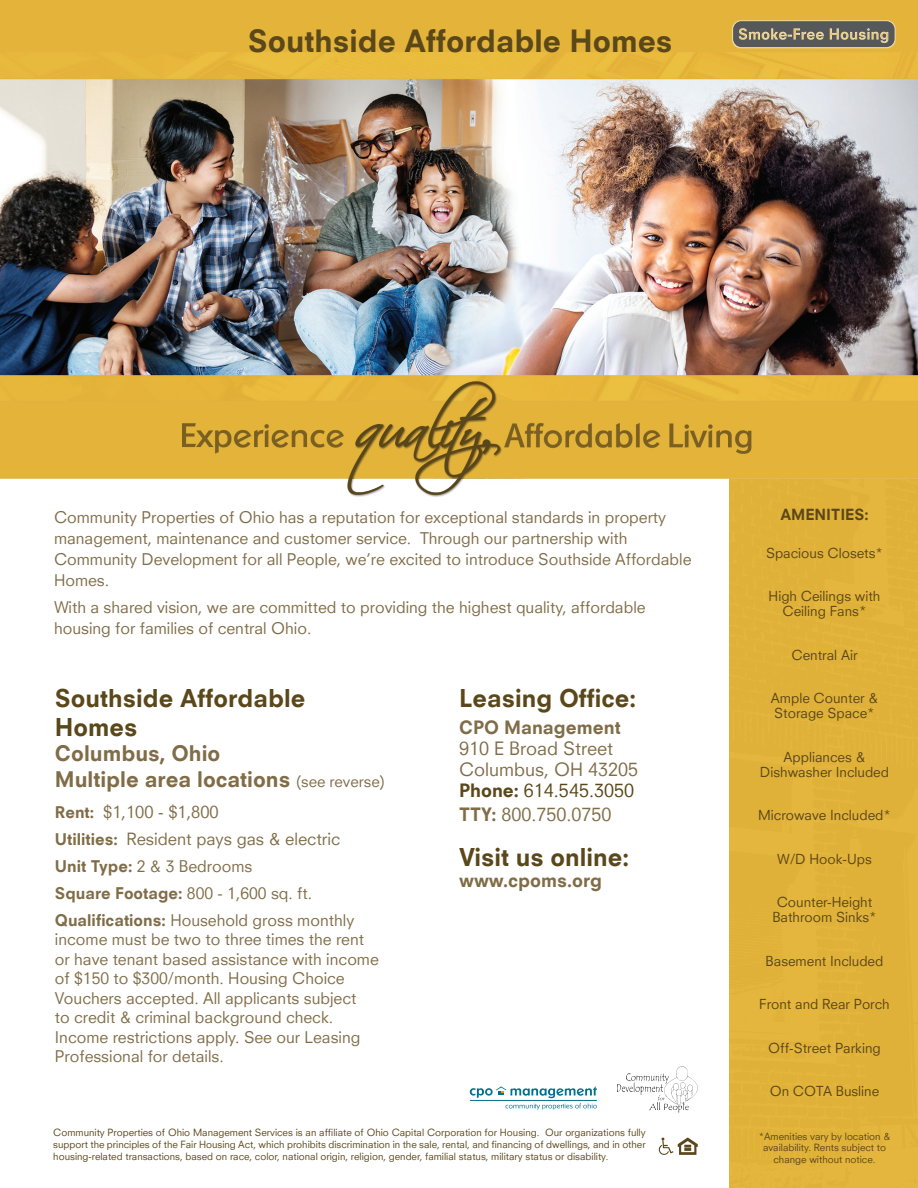
<style>
.page{position:relative;width:918px;height:1188px;background:#fff}
.page>*{position:absolute;margin:0;border:0;box-sizing:border-box;transform-origin:0 0}
.t1{font:800 30px "Neuzeit SLT";color:#5a471a}
.t2{font:800 24px/28.8px "Neuzeit SLT";color:#5a471a}
.t3{font:800 21px/25.5px "Neuzeit SLT";color:#806d48}
.t4{font:18px/21px "Neuzeit SLT";color:#806d48}
.t5{font:800 18px "Neuzeit SLT";color:#806d48}
.t6{font:16.5px/27px "Neuzeit SLT";color:#806d48}
.t7{font:15.75px/19.5px "Neuzeit SLT";color:#806d48}
.t8{font:800 15px "Neuzeit SLT";color:#5a471a}
.t9{font:13.5px/15px "Neuzeit SLT";color:#5a471a;text-align:center}
.t10{font:9.75px/11.7px "Neuzeit SLT";color:#5a471a;text-align:center}
.s1{font-weight:400;font-size:15px}
.s2{font-weight:800;font-size:15.75px}
.s3{font-weight:800}
.s4{font-weight:800;color:#5a471a}
.s5{color:#5a471a}
</style>
<div class="page">
<div style="left:729px;top:500px;width:189px;height:688px;background:#e0b138"></div>
<img style="left:0;top:0;width:918px;height:500px">
<svg style="left:470px;top:1086px;width:127px;height:24px"></svg>
<svg style="left:617px;top:1066px;width:81px;height:47px"></svg>
<svg style="left:659px;top:1138px;width:39px;height:17px"></svg>
<div style="left:732px;top:20px;width:164px;height:28px;background:#fff;opacity:.75"></div>
<svg style="left:733px;top:21px;width:162px;height:26px"></svg>
<h1 class="t1" style="left:248px;top:22px;width:426px">Southside Affordable Homes</h1>
<p class="t7" style="left:54px;top:506px;width:639px;line-height:21px">Community Properties of Ohio has a reputation for exceptional standards in property management, maintenance and customer service. Through our partnership with Community Development for all People, we’re excited to introduce Southside Affordable Homes.</p>
<p class="t7" style="left:54px;top:597px;width:593px;line-height:21px">With a shared vision, we are committed to providing the highest quality, affordable housing for families of central Ohio.</p>
<h2 class="t2" style="left:55px;top:684px;width:252px">Southside Affordable<br>Homes</h2>
<h3 class="t3" style="left:55px;top:741px;width:331px">Columbus, Ohio<br>Multiple area locations <span class="s1">(see reverse)</span></h3>
<p class="t6" style="left:55px;top:798px;width:287px"><span class="s2">Rent:</span> $1,100 - $1,800<br><span class="s2">Utilities:</span> Resident pays gas &amp; electric</p>
<p class="t7" style="left:55px;top:852px;width:301px;line-height:27px"><span class="s3">Unit Type:</span> 2 &amp; 3 Bedrooms<br><span class="s3">Square Footage:</span> 800 - 1,600 sq. ft.<br><span class="s3">Qualifications:</span> Household gross monthly</p>
<p class="t7" style="left:55px;top:929px;width:325px">income must be two to three times the rent or have tenant based assistance with income of $150 to $300/month. Housing Choice Vouchers accepted. All applicants subject<br>to credit &amp; criminal background check.<br>Income restrictions apply. See our Leasing Professional for details.</p>
<h2 class="t2" style="left:459px;top:683px;width:179px">Leasing Office:</h2>
<p class="t5" style="left:459px;top:716px;width:163px">CPO Management</p>
<p class="t4" style="left:459px;top:737px;width:181px">910 E Broad Street<br>Columbus, OH 43205<br><span class="s4">Phone:</span> <span class="s5">614.545.3050</span></p>
<p class="t4" style="left:459px;top:803px;width:154px"><span class="s3">TTY:</span> 800.750.0750</p>
<h2 class="t2" style="left:459px;top:842px;width:172px">Visit us online:</h2>
<p class="t5" style="left:459px;top:869px;width:145px">www.cpoms.org</p>
<p class="t10" style="left:53px;top:1127px;width:594px;text-align:justify">Community Properties of Ohio Management Services is an affiliate of Ohio Capital Corporation for Housing. Our organizations fully support the principles of the Fair Housing Act, which prohibits discrimination in the sale, rental, and financing of dwellings, and in other housing-related transactions, based on race, color, national origin, religion, gender, familial status, military status or disability.</p>
<p class="t8" style="left:780px;top:505px;width:90px">AMENITIES:</p>
<p class="t9" style="left:766px;top:545px;width:119px">Spacious Closets*</p>
<p class="t9" style="left:769px;top:589px;width:113px">High Ceilings with<br>Ceiling Fans*</p>
<p class="t9" style="left:791px;top:647px;width:68px">Central Air</p>
<p class="t9" style="left:771px;top:691px;width:109px;text-align:left">Ample Counter &amp;<br>Storage Space*</p>
<p class="t9" style="left:760px;top:749px;width:131px">Appliances &amp;<br>Dishwasher Included</p>
<p class="t9" style="left:758px;top:808px;width:134px">Microwave Included*</p>
<p class="t9" style="left:777px;top:851px;width:96px">W/D Hook-Ups</p>
<p class="t9" style="left:772px;top:895px;width:106px">Counter-Height<br>Bathroom Sinks*</p>
<p class="t9" style="left:766px;top:953px;width:119px">Basement Included</p>
<p class="t9" style="left:759px;top:997px;width:132px">Front and Rear Porch</p>
<p class="t9" style="left:768px;top:1040px;width:114px">Off-Street Parking</p>
<p class="t9" style="left:770px;top:1084px;width:111px">On COTA Busline</p>
<p class="t10" style="left:759px;top:1130px;width:133px">*Amenities vary by location &amp; availability. Rents subject to change without notice.</p>
</div>
